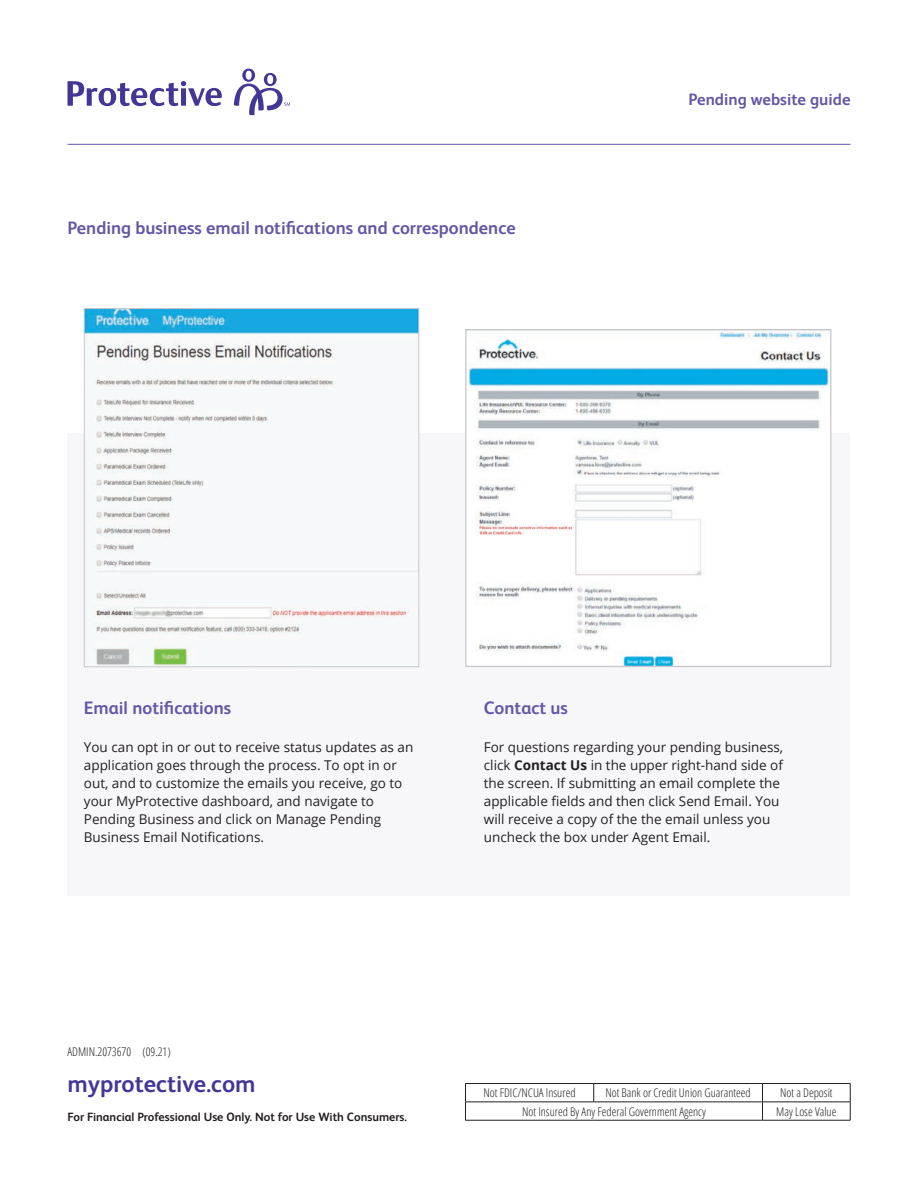
<style>
.page{position:relative;width:918px;height:1188px;background:#fff}
.page>*{position:absolute;margin:0;border:0;box-sizing:border-box;transform-origin:0 0}
.t1{font:700 24px "FS Albert Pro";color:#423796}
.Section_Subhead{font:700 18px "FS Albert Pro";color:#6556a4}
.Body_Copy{font:700 18px "FS Albert Pro";color:#6556a4}
.Product_Listing{font:700 16.5px "FS Albert Pro";color:#6556a4}
.Body_Copy-2{font:13.5px/18px "Open Sans";color:#231f20}
.Disclosures{font:300 12px "Open Sans Condensed";color:#231f20}
.t2{font:700 12px "FS Albert Pro";color:#231f20}
.s1{font-weight:700}
</style>
<div class="page">
<hr style="left:68px;top:144px;width:782px;height:1px;background:#6556a4">
<svg style="left:234px;top:69px;width:56px;height:46px"></svg>
<svg style="left:68px;top:81px;width:154px;height:25px"></svg>
<hr style="left:465px;top:1083px;width:129px;height:1px;background:#231f20">
<hr style="left:594px;top:1083px;width:168px;height:1px;background:#231f20">
<svg style="left:593px;top:1084px;width:1px;height:18px"></svg>
<hr style="left:762px;top:1083px;width:89px;height:1px;background:#231f20">
<hr style="left:465px;top:1102px;width:129px;height:1px;background:#231f20">
<svg style="left:465px;top:1084px;width:1px;height:36px"></svg>
<hr style="left:594px;top:1102px;width:168px;height:1px;background:#231f20">
<hr style="left:762px;top:1102px;width:89px;height:1px;background:#231f20">
<svg style="left:762px;top:1084px;width:1px;height:36px"></svg>
<svg style="left:850px;top:1084px;width:1px;height:36px"></svg>
<hr style="left:465px;top:1120px;width:129px;height:1px;background:#231f20">
<hr style="left:594px;top:1120px;width:168px;height:1px;background:#231f20">
<hr style="left:762px;top:1120px;width:89px;height:1px;background:#231f20">
<div style="left:68px;top:433px;width:782px;height:463px;background:#f7f7fa"></div>
<img style="left:86px;top:310px;width:331px;height:355px">
<div style="left:84px;top:308px;width:335px;height:359px;border:1px solid #c7c8ca"></div>
<img style="left:468px;top:331px;width:361px;height:334px">
<div style="left:465px;top:329px;width:366px;height:338px;border:1px solid #c7c8ca"></div>
<p class="Section_Subhead" style="left:68px;top:215px;width:450px">Pending business email notifications and correspondence</p>
<p class="Product_Listing" style="left:689px;top:88px;width:163px">Pending website guide</p>
<p class="Body_Copy" style="left:84px;top:695px;width:149px">Email notifications</p>
<p class="Body_Copy-2" style="left:84px;top:738px;width:331px">You can opt in or out to receive status updates as an application goes through the process. To opt in or out, and to customize the emails you receive, go to your MyProtective dashboard, and navigate to Pending Business and click on Manage Pending Business Email Notifications.</p>
<p class="Body_Copy" style="left:484px;top:695px;width:86px">Contact us</p>
<p class="Body_Copy-2" style="left:484px;top:738px;width:301px">For questions regarding your pending business, click <span class="s1">Contact Us</span> in the upper right-hand side of the screen. If submitting an email complete the applicable fields and then click Send Email. You will receive a copy of the the email unless you uncheck the box under Agent Email.</p>
<p class="Disclosures" style="left:68px;top:1043px;width:105px">ADMIN.2073670 (09.21)</p>
<h1 class="t1" style="left:68px;top:1067px;width:190px">myprotective.com</h1>
<p class="t2" style="left:68px;top:1108px;width:341px">For Financial Professional Use Only. Not for Use With Consumers.</p>
<p class="Disclosures" style="left:484px;top:1085px;width:94px">Not FDIC/NCUA Insured</p>
<p class="Disclosures" style="left:605px;top:1085px;width:147px">Not Bank or Credit Union Guaranteed</p>
<p class="Disclosures" style="left:780px;top:1085px;width:54px">Not a Deposit</p>
<p class="Disclosures" style="left:522px;top:1103px;width:185px">Not Insured By Any Federal Government Agency</p>
<p class="Disclosures" style="left:776px;top:1103px;width:62px">May Lose Value</p>
</div>
